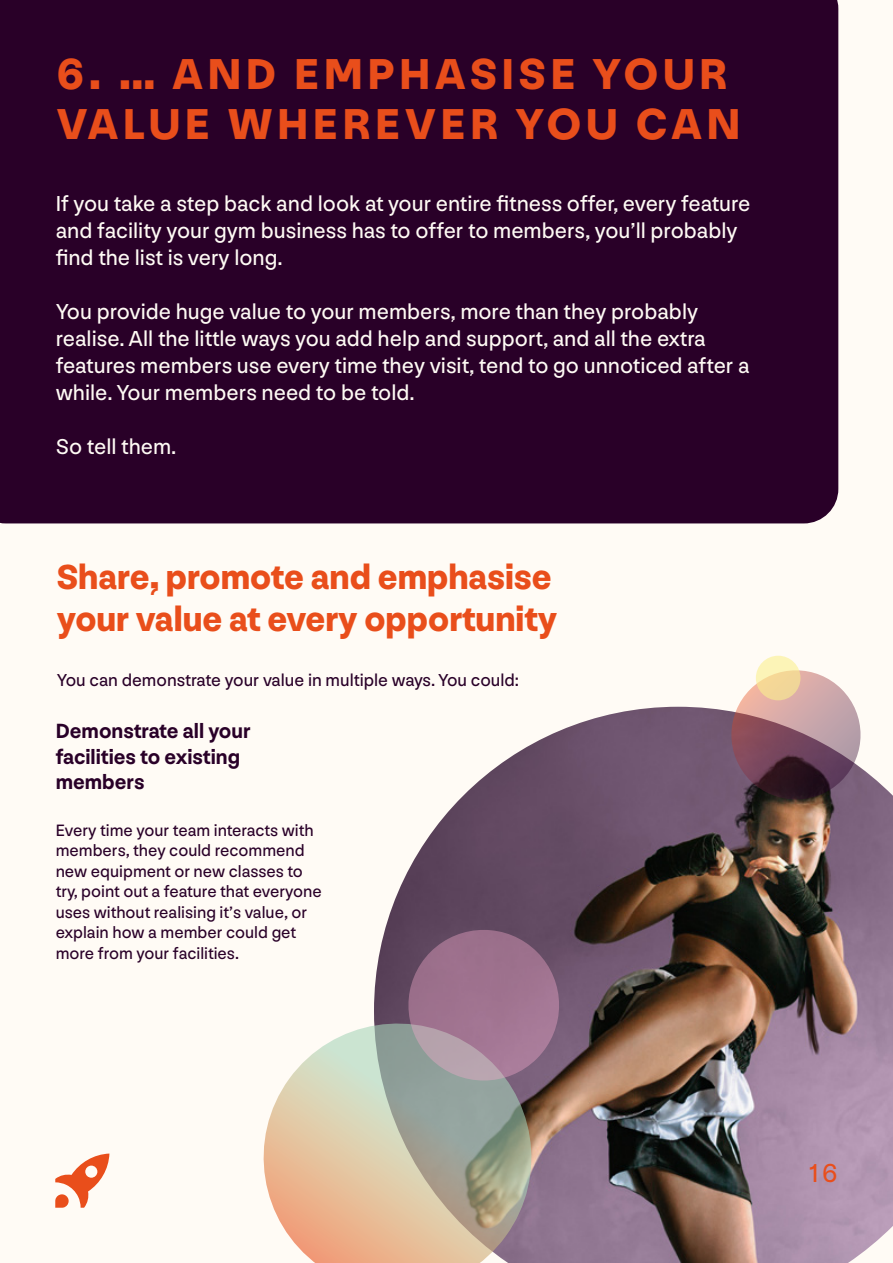
<style>
.page{position:relative;width:893px;height:1263px;background:#fffbf5}
.page>*{position:absolute;margin:0;border:0;box-sizing:border-box;transform-origin:0 0}
.t1{font:900 45px/49.5px "NN Nouvelle Grotesk STD";letter-spacing:.11em;color:#e94e1b}
.t2{font:900 36px/42px "NN Nouvelle Grotesk STD";color:#e94e1b}
.t3{font:27px "NN Nouvelle Grotesk STD";color:#e94e1b}
.t4{font:22.5px/27px "NN Nouvelle Grotesk STD";color:#fffbf5}
.t5{font:700 21.45px/25.7px "NN Nouvelle Grotesk STD";color:#290028}
.t6{font:18px "NN Nouvelle Grotesk STD";color:#290028}
.t7{font:17.1px/20.5px "NN Nouvelle Grotesk STD";color:#290028}
</style>
<div class="page">
<svg style="left:55px;top:1153px;width:54px;height:55px"></svg>
<img style="left:374px;top:707px;width:519px;height:556px">
<div style="left:0;top:0;width:838px;height:523px;background:#290028"></div>
<svg style="left:263px;top:1006px;width:286px;height:257px;background:#c9b9a5"></svg>
<svg style="left:725px;top:664px;width:142px;height:142px"></svg>
<svg style="left:756px;top:656px;width:44px;height:44px;background:#f6e2a4"></svg>
<svg style="left:401px;top:922px;width:165px;height:166px;background:#917288"></svg>
<h1 class="t1" style="left:57px;top:50px;width:685px">6. … AND EMPHASISE YOUR<br>VALUE WHEREVER YOU CAN</h1>
<p class="t4" style="left:56px;top:190px;width:696px">If you take a step back and look at your entire fitness offer, every feature and facility your gym business has to offer to members, you’ll probably find the list is very long.</p>
<p class="t4" style="left:56px;top:298px;width:695px">You provide huge value to your members, more than they probably realise. All the little ways you add help and support, and all the extra features members use every time they visit, tend to go unnoticed after a while. Your members need to be told.</p>
<p class="t4" style="left:56px;top:433px;width:122px">So tell them.</p>
<h2 class="t2" style="left:57px;top:556px;width:502px">Share, promote and emphasise your value at every opportunity</h2>
<p class="t6" style="left:57px;top:668px;width:464px">You can demonstrate your value in multiple ways. You could:</p>
<p class="t5" style="left:56px;top:718px;width:196px">Demonstrate all your facilities to existing members</p>
<p class="t7" style="left:56px;top:820px;width:268px">Every time your team interacts with members, they could recommend new equipment or new classes to try, point out a feature that everyone uses without realising it’s value, or explain how a member could get more from your facilities.</p>
<p class="t3" style="left:809px;top:1154px;width:30px">16</p>
</div>
